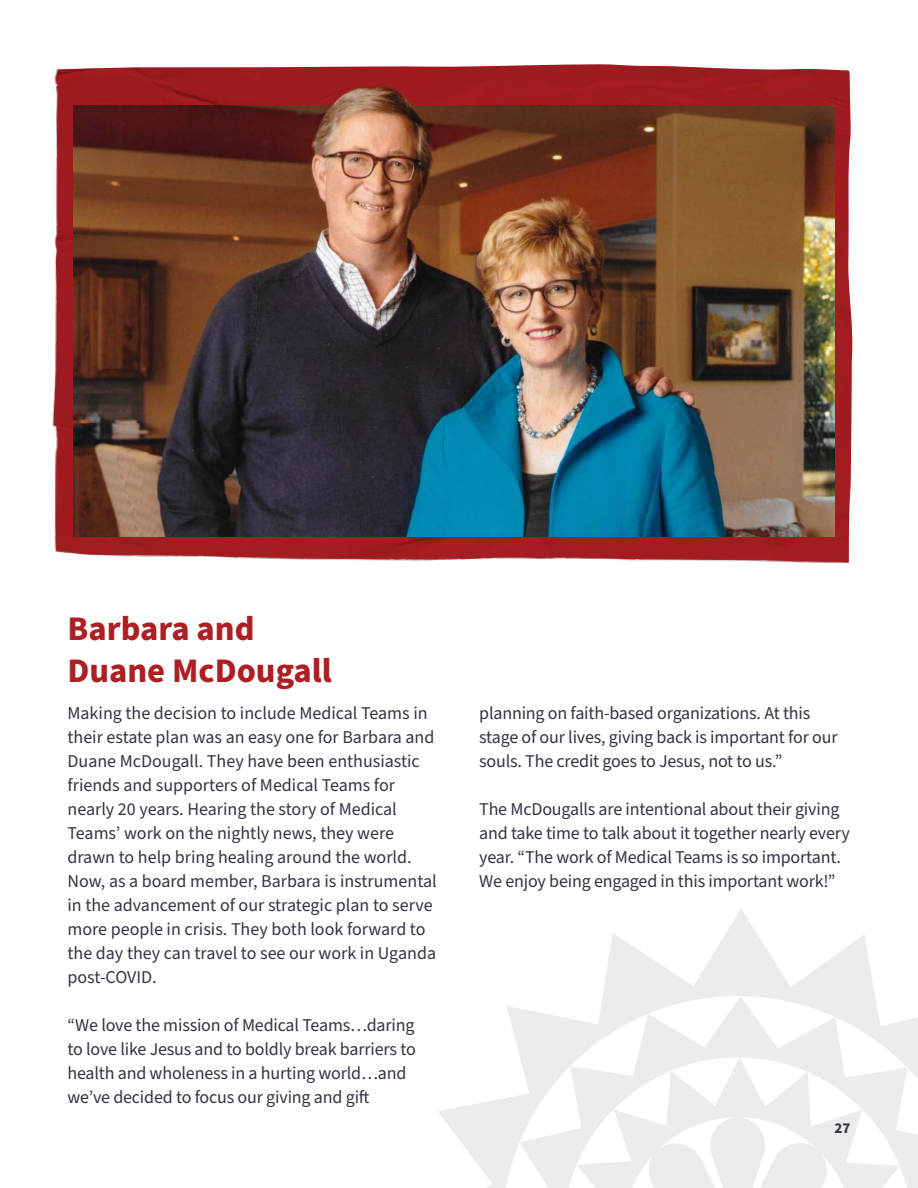
<style>
.page{position:relative;width:918px;height:1188px;background:#fff}
.page>*{position:absolute;margin:0;border:0;box-sizing:border-box;transform-origin:0 0}
.t1{font:700 34.5px/41.4px "Source Sans Pro";color:#ad1f22}
.t2{font:18px/24px "Source Sans Pro";letter-spacing:-.01em;color:#323641}
.t3{font:700 15px "Source Sans Pro";color:#323641}
</style>
<div class="page">
<img style="left:52px;top:64px;width:801px;height:499px">
<img style="left:74px;top:68px;width:761px;height:327px">
<svg style="left:438px;top:909px;width:480px;height:279px"></svg>
<p class="t1" style="left:68px;top:609px;width:266px">Barbara and<br>Duane McDougall</p>
<p class="t2" style="left:68px;top:702px;width:371px">Making the decision to include Medical Teams in their estate plan was an easy one for Barbara and Duane McDougall. They have been enthusiastic friends and supporters of Medical Teams for nearly 20 years. Hearing the story of Medical Teams’ work on the nightly news, they were drawn to help bring healing around the world.<br>Now, as a board member, Barbara is instrumental in the advancement of our strategic plan to serve more people in crisis. They both look forward to the day they can travel to see our work in Uganda post-COVID.</p>
<p class="t2" style="left:68px;top:1014px;width:350px">“We love the mission of Medical Teams…daring to love like Jesus and to boldly break barriers to health and wholeness in a hurting world…and we’ve decided to focus our giving and gift</p>
<p class="t2" style="left:479px;top:702px;width:360px">planning on faith-based organizations. At this stage of our lives, giving back is important for our souls. The credit goes to Jesus, not to us.”</p>
<p class="t2" style="left:479px;top:798px;width:372px">The McDougalls are intentional about their giving and take time to talk about it together nearly every year. “The work of Medical Teams is so important.<br>We enjoy being engaged in this important work!”</p>
<p class="t3" style="left:835px;top:1118px;width:17px">27</p>
</div>
